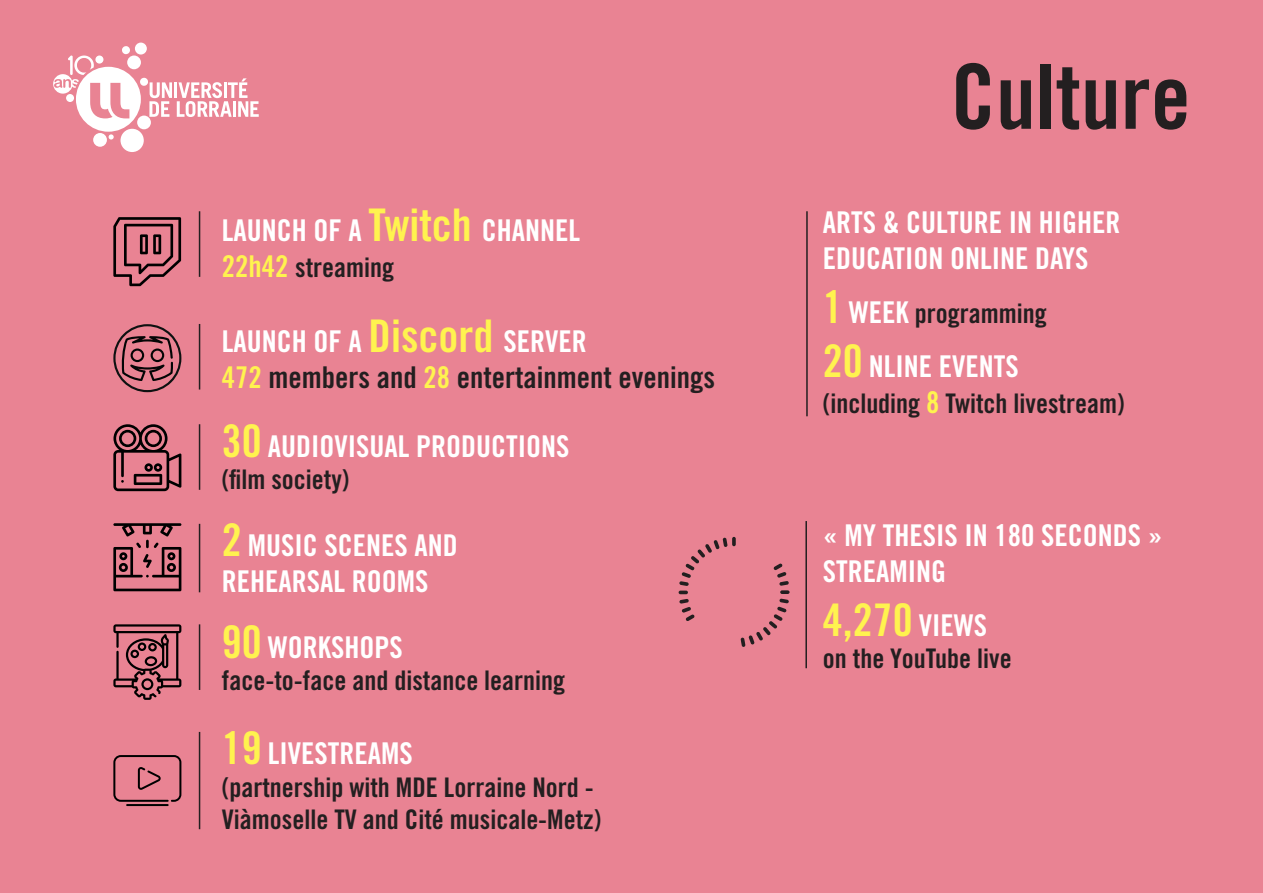
<style>
.page{position:relative;width:1263px;height:893px;background:#e98393}
.page>*{position:absolute;margin:0;border:0;box-sizing:border-box;transform-origin:0 0}
._00_GRAND_TITRE{font:90px "Trade Gothic LT Std Bd Cn 20";color:#231f20}
._00_TEXTE_BASE{font:45px "Trade Gothic LT Std Bd Cn 20";color:#fff34f}
._00_TEXTE_BASE-2{font:30px/36px "Trade Gothic LT Std Bd Cn 20";color:#fff}
._00_TEXTE_BASE-3{font:30px "Trade Gothic LT Std Bd Cn 20";color:#231f20}
._00_TEXTE_BASE-4{font:27px/32.4px "Trade Gothic LT Std Bd Cn 20";color:#231f20}
.s1{font-size:45px;color:#fff34f}
.s2{font-size:30px;color:#fff34f}
.s3{color:#fff34f}
.s4{font-size:30px;color:#fff}
</style>
<div class="page">
<div style="left:120px;top:129px;width:24px;height:23px;background:#fff;border-radius:50%"></div>
<div style="left:135px;top:43px;width:12px;height:12px;background:#fff;border-radius:50%"></div>
<div style="left:93px;top:133px;width:14px;height:14px;background:#fff;border-radius:50%"></div>
<svg style="left:53px;top:46px;width:206px;height:94px"></svg>
<svg style="left:679px;top:537px;width:110px;height:110px"></svg>
<hr style="left:806px;top:211px;width:2px;height:205px;background:#231f20">
<hr style="left:805px;top:521px;width:2px;height:147px;background:#231f20">
<hr style="left:199px;top:211px;width:1px;height:66px;background:#231f20">
<svg style="left:113px;top:217px;width:68px;height:69px"></svg>
<hr style="left:199px;top:324px;width:1px;height:66px;background:#231f20">
<svg style="left:113px;top:324px;width:68px;height:68px"></svg>
<hr style="left:199px;top:424px;width:1px;height:66px;background:#231f20">
<svg style="left:113px;top:424px;width:68px;height:67px"></svg>
<hr style="left:199px;top:524px;width:1px;height:68px;background:#231f20">
<svg style="left:113px;top:523px;width:68px;height:68px"></svg>
<hr style="left:199px;top:624px;width:1px;height:66px;background:#231f20">
<svg style="left:113px;top:624px;width:68px;height:76px"></svg>
<hr style="left:199px;top:732px;width:1px;height:97px;background:#231f20">
<hr style="left:126px;top:804px;width:43px;height:2px;background:#000">
<svg style="left:113px;top:755px;width:68px;height:47px"></svg>
<p class="_00_TEXTE_BASE-2" style="left:222px;top:212px;width:360px">LAUNCH OF A <span class="s1">Twitch</span> CHANNEL</p>
<p class="_00_TEXTE_BASE-4" style="left:222px;top:251px;width:174px"><span class="s2">22h42</span> streaming</p>
<p class="_00_TEXTE_BASE-2" style="left:222px;top:323px;width:366px">LAUNCH OF A <span class="s1">Discord</span> SERVER</p>
<p class="_00_TEXTE_BASE-3" style="left:222px;top:359px;width:495px"><span class="s3">472</span> members and <span class="s3">28</span> entertainment evenings</p>
<p class="_00_TEXTE_BASE-2" style="left:222px;top:428px;width:349px"><span class="s1">30</span> AUDIOVISUAL PRODUCTIONS</p>
<p class="_00_TEXTE_BASE-4" style="left:222px;top:463px;width:129px">(film society)</p>
<p class="_00_TEXTE_BASE-2" style="left:222px;top:527px;width:237px"><span class="s1">2</span> MUSIC SCENES AND<br>REHEARSAL ROOMS</p>
<p class="_00_TEXTE_BASE-2" style="left:222px;top:629px;width:182px"><span class="s1">90</span> WORKSHOPS</p>
<p class="_00_TEXTE_BASE-4" style="left:222px;top:664px;width:345px">face-to-face and distance learning</p>
<p class="_00_TEXTE_BASE-2" style="left:222px;top:735px;width:192px"><span class="s1">19</span> LIVESTREAMS</p>
<p class="_00_TEXTE_BASE-4" style="left:222px;top:771px;width:381px">(partnership with MDE Lorraine Nord -<br>Viàmoselle TV and Cité musicale-Metz)</p>
<p class="_00_GRAND_TITRE" style="left:951px;top:42px;width:241px">Culture</p>
<p class="_00_TEXTE_BASE-2" style="left:823px;top:204px;width:299px">ARTS &amp; CULTURE IN HIGHER<br>EDUCATION ONLINE DAYS</p>
<p class="_00_TEXTE_BASE-4" style="left:823px;top:297px;width:225px"><span class="s1">1</span> <span class="s4">WEEK</span> programming</p>
<p class="_00_TEXTE_BASE-2" style="left:823px;top:348px;width:197px"><span class="s1">20</span> NLINE EVENTS</p>
<p class="_00_TEXTE_BASE-4" style="left:823px;top:387px;width:303px">(including <span class="s2">8</span> Twitch livestream)</p>
<p class="_00_TEXTE_BASE-2" style="left:823px;top:517px;width:341px">« MY THESIS IN 180 SECONDS »<br>STREAMING</p>
<p class="_00_TEXTE_BASE" style="left:823px;top:592px;width:166px">4,270 <span class="s4">VIEWS</span></p>
<p class="_00_TEXTE_BASE-4" style="left:823px;top:642px;width:190px">on the YouTube live</p>
</div>
